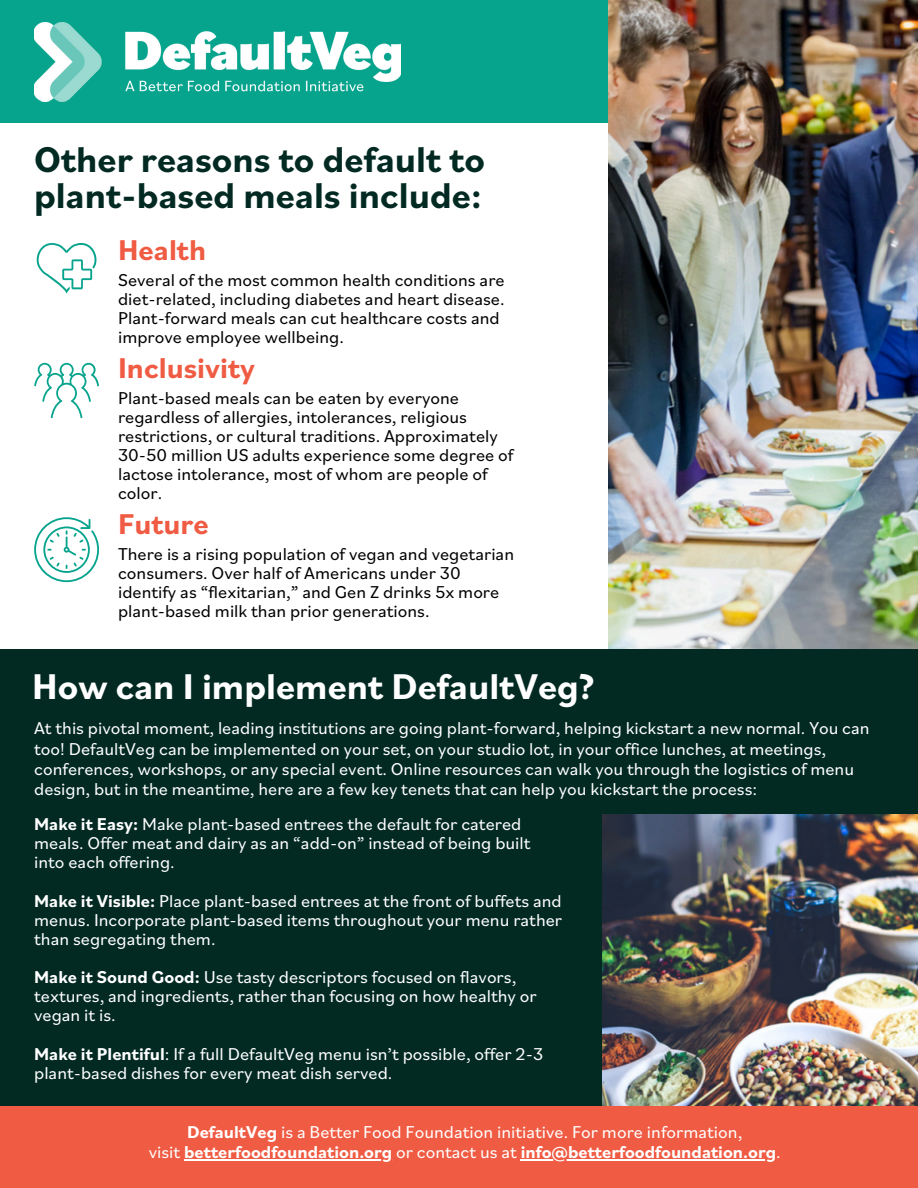
<style>
.page{position:relative;width:918px;height:1188px;background:#fff}
.page>*{position:absolute;margin:0;border:0;box-sizing:border-box;transform-origin:0 0}
.t1{font:700 37.5px/36px "Bilo";color:#022a23}
.t2{font:700 37.5px "Bilo";color:#fff}
.t3{font:700 30px "Bilo";color:#f05b43}
.t4{font:18px/19.2px "Bilo";color:#fff}
.t5{font:18px/19.2px "Bilo";color:#000}
.t6{font:700 18px "Bilo";color:#fff}
.s1{font-weight:700}
.s2{font-weight:400}
</style>
<div class="page">
<div style="left:0;top:0;width:918px;height:122px;background:#06a38d"></div>
<img style="left:34px;top:23px;width:367px;height:78px">
<img style="left:608px;top:0;width:310px;height:649px">
<div style="left:0;top:649px;width:918px;height:539px;background:#022a23"></div>
<img style="left:602px;top:814px;width:316px;height:292px">
<div style="left:0;top:1106px;width:918px;height:82px;background:#f05b43"></div>
<svg style="left:36px;top:243px;width:61px;height:51px"></svg>
<svg style="left:34px;top:363px;width:65px;height:55px"></svg>
<svg style="left:34px;top:517px;width:65px;height:65px"></svg>
<hr style="left:184px;top:1159px;width:208px;height:1px;background:#fff">
<hr style="left:521px;top:1159px;width:255px;height:1px;background:#fff">
<p class="t1" style="left:34px;top:140px;width:452px">Other reasons to default to plant-based meals include:</p>
<p class="t3" style="left:118px;top:229px;width:90px">Health</p>
<p class="t5" style="left:118px;top:269px;width:388px">Several of the most common health conditions are diet-related, including diabetes and heart disease.<br>Plant-forward meals can cut healthcare costs and improve employee wellbeing.</p>
<p class="t3" style="left:118px;top:347px;width:138px">Inclusivity</p>
<p class="t5" style="left:118px;top:387px;width:397px">Plant-based meals can be eaten by everyone regardless of allergies, intolerances, religious restrictions, or cultural traditions. Approximately 30-50 million US adults experience some degree of lactose intolerance, most of whom are people of color.</p>
<p class="t3" style="left:118px;top:504px;width:92px">Future</p>
<p class="t5" style="left:118px;top:544px;width:398px">There is a rising population of vegan and vegetarian consumers. Over half of Americans under 30 identify as “flexitarian,” and Gen Z drinks 5x more plant-based milk than prior generations.</p>
<h1 class="t2" style="left:32px;top:661px;width:564px">How can I implement DefaultVeg?</h1>
<p class="t4" style="left:34px;top:718px;width:837px;line-height:20.2px">At this pivotal moment, leading institutions are going plant-forward, helping kickstart a new normal. You can too! DefaultVeg can be implemented on your set, on your studio lot, in your office lunches, at meetings, conferences, workshops, or any special event. Online resources can walk you through the logistics of menu design, but in the meantime, here are a few key tenets that can help you kickstart the process:</p>
<p class="t4" style="left:34px;top:814px;width:498px"><span class="s1">Make it Easy:</span> Make plant-based entrees the default for catered meals. Offer meat and dairy as an “add-on” instead of being built into each offering.</p>
<h1 class="t4" style="left:34px;top:890px;width:530px;text-align:justify"><span class="s1">Make it Visible:</span> Place plant-based entrees at the front of buffets and menus. Incorporate plant-based items throughout your menu rather than segregating them.</h1>
<p class="t4" style="left:34px;top:967px;width:504px"><span class="s1">Make it Sound Good:</span> Use tasty descriptors focused on flavors, textures, and ingredients, rather than focusing on how healthy or vegan it is.</p>
<p class="t4" style="left:34px;top:1043px;width:511px"><span class="s1">Make it Plentiful</span>: If a full DefaultVeg menu isn’t possible, offer 2-3 plant-based dishes for every meat dish served.</p>
<h1 class="t2" style="left:34px;top:805px;width:288px">Why DefaultVeg?</h1>
<p class="t4" style="left:187px;top:1122px;width:557px"><span class="s1">DefaultVeg</span> is a Better Food Foundation initiative. For more information,</p>
<p class="t6" style="left:149px;top:1140px;width:633px"><span class="s2">visit</span> betterfoodfoundation.org <span class="s2">or contact us at</span> info@betterfoodfoundation.org<span class="s2">.</span></p>
</div>
